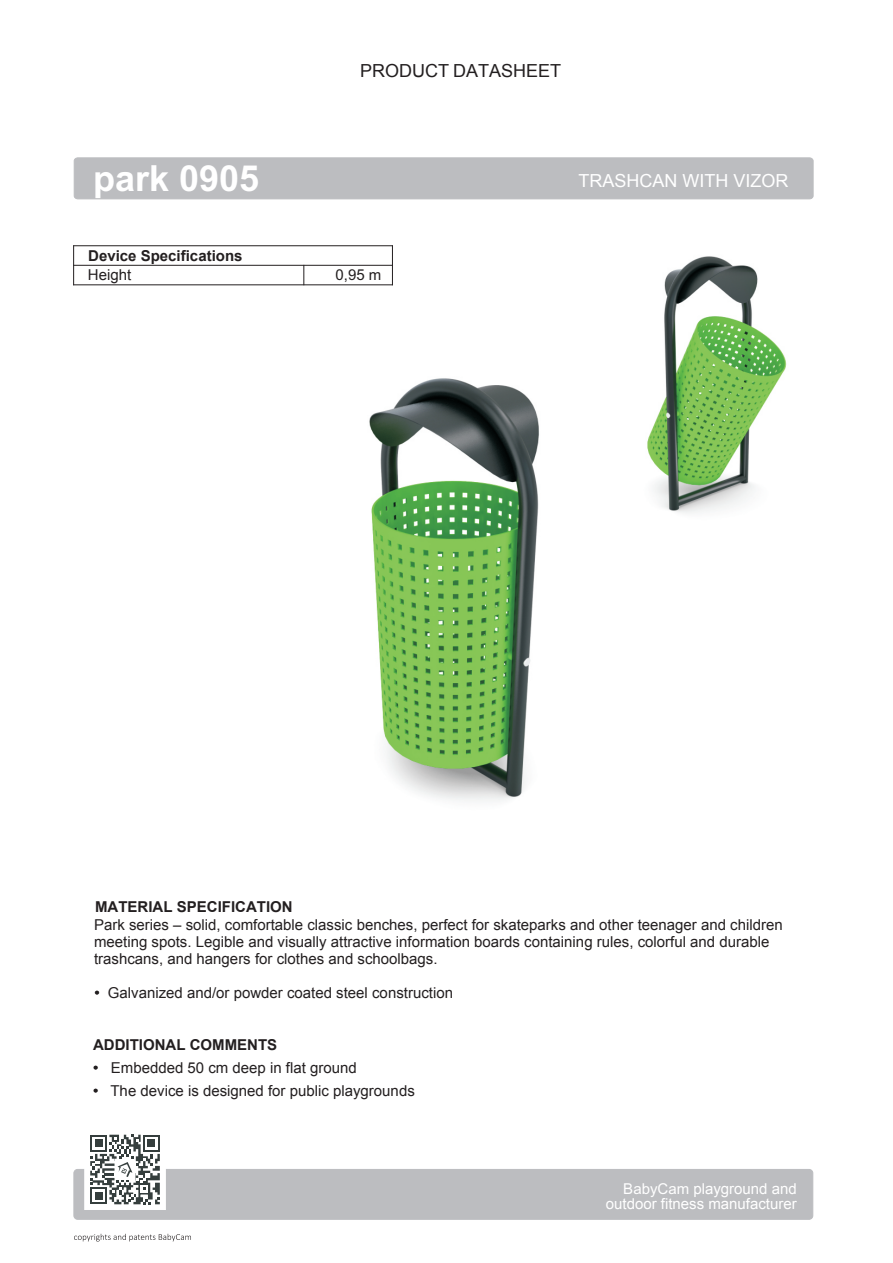
<style>
.page{position:relative;width:893px;height:1263px;background:#fff}
.page>*{position:absolute;margin:0;border:0;box-sizing:border-box;transform-origin:0 0}
.t1{font:700 36px "Arial";color:#fff}
.t2{font:18px "Arial";color:#fff}
.t3{font:18px "Arial";color:#231f20}
.t4{font:15px/17.2px "Arial";color:#231f20}
.t5{font:15px/14.9px "Arial";color:#fff;text-align:right}
.t6{font:700 15px "Arial";color:#231f20}
.t7{font:700 15px/19.5px "Arial";color:#231f20}
.t8{font:15px "Arial";color:#231f20}
.s1{font-weight:400}
</style>
<div class="page">
<svg style="left:74px;top:1234px;width:117px;height:7px"></svg>
<div style="left:74px;top:157px;width:739px;height:42px;background:#bcbdc0;border:1px solid #bcbdc0;border-radius:3px"></div>
<div style="left:73px;top:1169px;width:740px;height:51px;background:#bcbdc0;border:1px solid #bcbdc0;border-radius:4px"></div>
<hr style="left:73px;top:245px;width:1px;height:40px;background:#231f20">
<svg style="left:303px;top:266px;width:1px;height:18px"></svg>
<hr style="left:392px;top:245px;width:1px;height:40px;background:#231f20">
<hr style="left:73px;top:284px;width:320px;height:1px;background:#231f20">
<hr style="left:73px;top:265px;width:320px;height:1px;background:#231f20">
<hr style="left:73px;top:245px;width:320px;height:1px;background:#231f20">
<div style="left:84px;top:1128px;width:82px;height:82px;background:#fff"></div>
<svg style="left:90px;top:1135px;width:70px;height:69px"></svg>
<img style="left:647px;top:256px;width:140px;height:257px">
<img style="left:369px;top:378px;width:170px;height:423px">
<p class="t3" style="left:360px;top:59px;width:203px">PRODUCT DATASHEET</p>
<h1 class="t1" style="left:93px;top:165px;width:168px">park 0905</h1>
<p class="t2" style="left:578px;top:169px;width:212px">TRASHCAN WITH VIZOR</p>
<p class="t7" style="left:88px;top:246px;width:156px">Device Specifications<br><span class="s1">H</span><span class="s1">eight</span></p>
<p class="t8" style="left:335px;top:269px;width:47px">0,95 m</p>
<p class="t6" style="left:95px;top:897px;width:199px">MATERIAL SPECIFICATION</p>
<p class="t4" style="left:94px;top:916px;width:690px">Park series – solid, comfortable classic benches, perfect for skateparks and other teenager and children meeting spots. Legible and visually attractive information boards containing rules, colorful and durable trashcans, and hangers for clothes and schoolbags.</p>
<p class="t4" style="left:94px;top:984px;width:360px">• Galvanized and/or powder coated steel construction</p>
<p class="t6" style="left:93px;top:1034px;width:186px">ADDITIONAL COMMENTS</p>
<p class="t4" style="left:93px;top:1059px;width:265px">• Embedded 50 cm deep in flat ground</p>
<p class="t4" style="left:93px;top:1082px;width:323px">• The device is designed for public playgrounds</p>
<p class="t5" style="left:606px;top:1182px;width:192px">BabyCam playground and outdoor fitness manufacturer</p>
</div>
